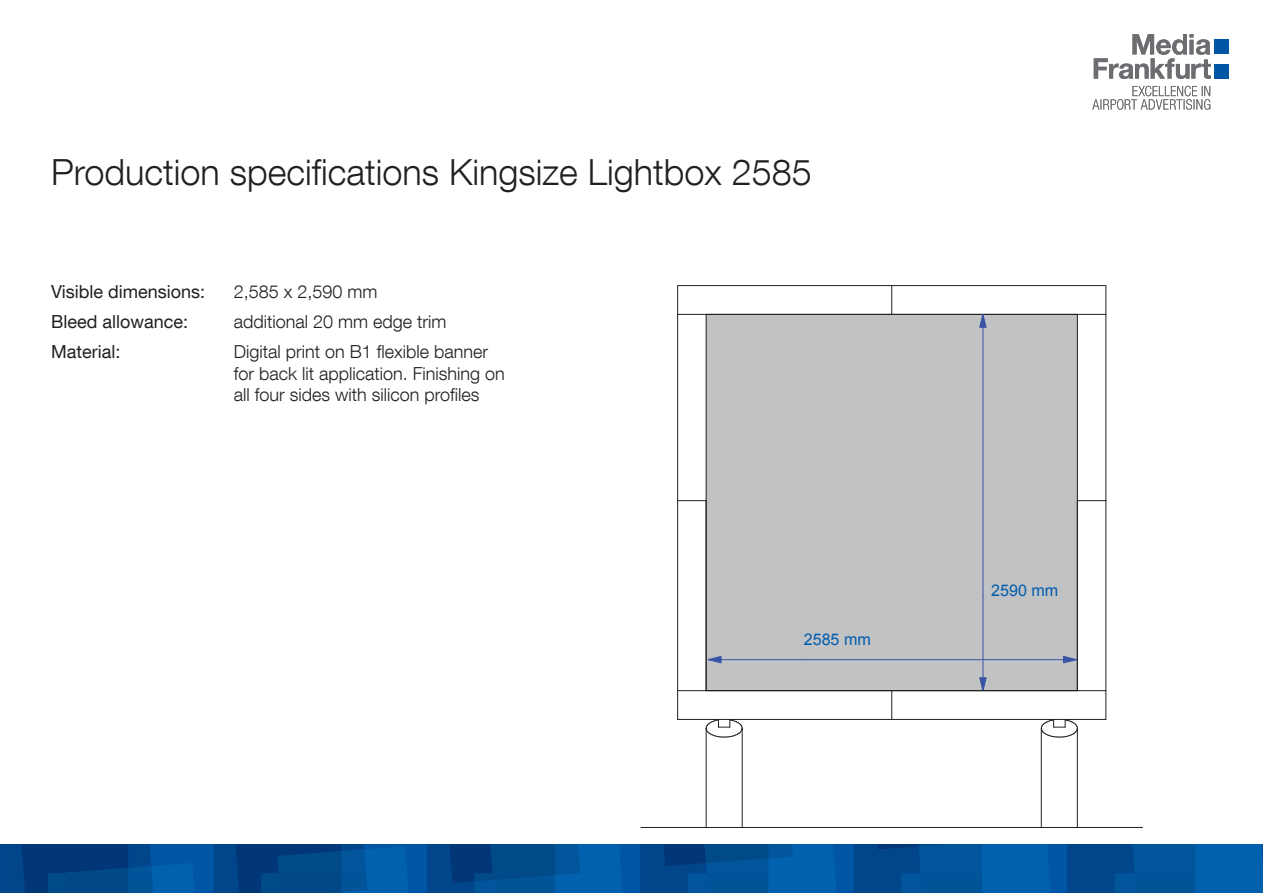
<style>
.page{position:relative;width:1263px;height:893px;background:#fff}
.page>*{position:absolute;margin:0;border:0;box-sizing:border-box;transform-origin:0 0}
.t1{font:300 36px "Helvetica Neue LT Com";color:#231f20}
.t2{font:300 18px/21.6px "Helvetica Neue LT Com";color:#231f20}
.t3{font:18px "Helvetica Neue LT Com";color:#231f20}
.t4{font:16.05px "Arial";color:#015dad}
</style>
<div class="page">
<svg style="left:1094px;top:34px;width:117px;height:45px"></svg>
<svg style="left:1092px;top:86px;width:118px;height:24px"></svg>
<div style="left:1214px;top:64px;width:15px;height:15px;background:#0155a5"></div>
<div style="left:1214px;top:40px;width:15px;height:14px;background:#0155a5"></div>
<div style="left:0;top:844px;width:1263px;height:49px;background:#0155a5"></div>
<svg style="left:0;top:844px;width:194px;height:49px"></svg>
<svg style="left:214px;top:844px;width:194px;height:49px"></svg>
<svg style="left:427px;top:844px;width:195px;height:49px"></svg>
<svg style="left:640px;top:844px;width:196px;height:49px"></svg>
<svg style="left:854px;top:844px;width:196px;height:49px"></svg>
<svg style="left:1067px;top:844px;width:196px;height:49px"></svg>
<div style="left:706px;top:314px;width:371px;height:377px;background:#c1c2c4"></div>
<hr style="left:641px;top:827px;width:501px;height:1px;background:#231f20">
<hr style="left:678px;top:285px;width:428px;height:1px;background:#231f20">
<svg style="left:891px;top:691px;width:1px;height:28px"></svg>
<svg style="left:891px;top:286px;width:1px;height:28px"></svg>
<hr style="left:677px;top:286px;width:1px;height:433px;background:#231f20">
<hr style="left:1105px;top:286px;width:1px;height:433px;background:#231f20">
<hr style="left:678px;top:690px;width:428px;height:1px;background:#231f20">
<hr style="left:678px;top:719px;width:428px;height:1px;background:#231f20">
<hr style="left:678px;top:314px;width:428px;height:1px;background:#231f20">
<hr style="left:1077px;top:728px;width:1px;height:99px;background:#231f20">
<hr style="left:1041px;top:728px;width:1px;height:99px;background:#231f20">
<svg style="left:1041px;top:719px;width:37px;height:19px"></svg>
<hr style="left:706px;top:728px;width:1px;height:99px;background:#231f20">
<hr style="left:742px;top:728px;width:1px;height:99px;background:#231f20">
<svg style="left:705px;top:719px;width:38px;height:19px"></svg>
<hr style="left:982px;top:314px;width:1px;height:282px;background:#3853a3">
<svg style="left:979px;top:677px;width:8px;height:15px"></svg>
<hr style="left:982px;top:596px;width:1px;height:95px;background:#3853a3">
<hr style="left:706px;top:314px;width:1px;height:377px;background:#231f20">
<hr style="left:706px;top:690px;width:371px;height:1px;background:#231f20">
<hr style="left:1077px;top:314px;width:1px;height:377px;background:#231f20">
<svg style="left:1063px;top:655px;width:14px;height:9px"></svg>
<hr style="left:803px;top:659px;width:261px;height:1px;background:#3853a3">
<svg style="left:707px;top:656px;width:15px;height:8px"></svg>
<hr style="left:708px;top:659px;width:95px;height:1px;background:#3853a3">
<svg style="left:1078px;top:500px;width:28px;height:1px"></svg>
<svg style="left:678px;top:500px;width:28px;height:1px"></svg>
<svg style="left:979px;top:313px;width:8px;height:15px"></svg>
<h1 class="t1" style="left:51px;top:150px;width:762px">Production specifications Kingsize Lightbox 2585</h1>
<p class="t3" style="left:51px;top:280px;width:156px">Visible dimensions:</p>
<p class="t2" style="left:234px;top:280px;width:145px">2,585 x 2,590 mm</p>
<p class="t3" style="left:51px;top:310px;width:138px">Bleed allowance:</p>
<p class="t2" style="left:234px;top:310px;width:214px">additional 20 mm edge trim</p>
<p class="t3" style="left:51px;top:340px;width:71px">Material:</p>
<p class="t2" style="left:234px;top:340px;width:273px">Digital print on B1 flexible banner for back lit application. Finishing on all four sides with silicon profiles</p>
<p class="t4" style="left:804px;top:629px;width:69px">2585 mm</p>
<p class="t4" style="left:991px;top:579px;width:69px">2590 mm</p>
</div>
